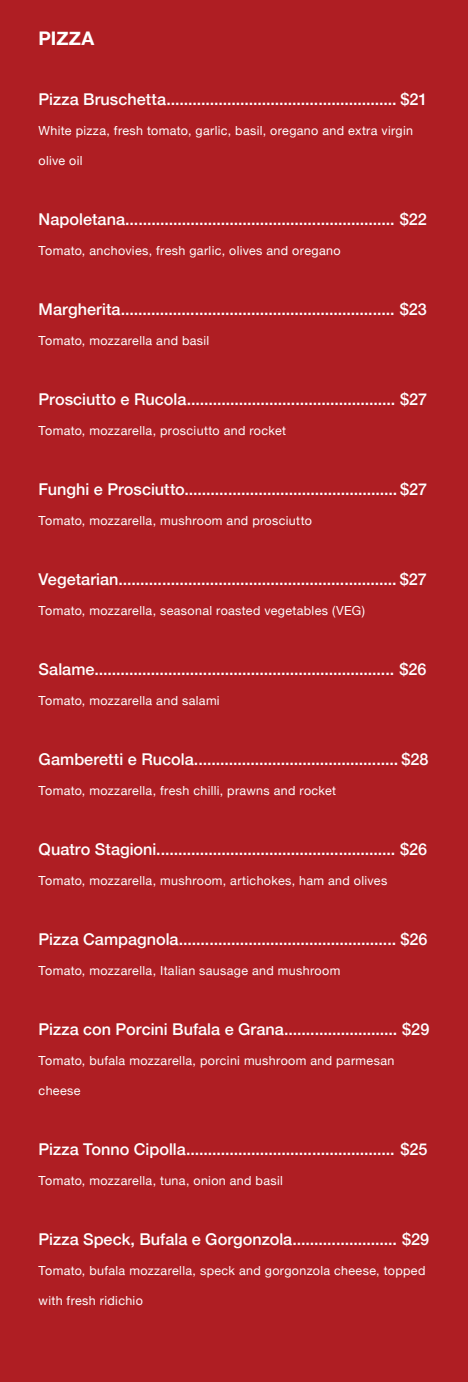
<style>
.page{position:relative;width:468px;height:1382px;background:#af1e23}
.page>*{position:absolute;margin:0;border:0;box-sizing:border-box;transform-origin:0 0}
.t1{font:700 18.75px "Helvetica Neue";letter-spacing:.005em;color:#fff}
.t2{font:500 16.25px "Helvetica Neue";color:#fff}
.t3{font:12.5px "Helvetica Neue";letter-spacing:.025em;color:#fff}
</style>
<div class="page">
<p class="t1" style="left:39px;top:24px;width:57px">PIZZA</p>
<p class="t2" style="left:39px;top:86px;width:390px">Pizza Bruschetta..................................................... $21</p>
<p class="t3" style="left:39px;top:122px;width:376px">White pizza, fresh tomato, garlic, basil, oregano and extra virgin</p>
<p class="t3" style="left:39px;top:152px;width:45px">olive oil</p>
<p class="t2" style="left:39px;top:206px;width:390px">Napoletana.............................................................. $22</p>
<p class="t3" style="left:39px;top:242px;width:303px">Tomato, anchovies, fresh garlic, olives and oregano</p>
<p class="t2" style="left:39px;top:296px;width:389px">Margherita............................................................... $23</p>
<p class="t3" style="left:39px;top:332px;width:172px">Tomato, mozzarella and basil</p>
<p class="t2" style="left:39px;top:386px;width:390px">Prosciutto e Rucola................................................ $27</p>
<p class="t3" style="left:39px;top:422px;width:249px">Tomato, mozzarella, prosciutto and rocket</p>
<p class="t2" style="left:39px;top:476px;width:390px">Funghi e Prosciutto................................................. $27</p>
<p class="t3" style="left:39px;top:512px;width:275px">Tomato, mozzarella, mushroom and prosciutto</p>
<p class="t2" style="left:39px;top:566px;width:389px">Vegetarian................................................................ $27</p>
<p class="t3" style="left:39px;top:602px;width:328px">Tomato, mozzarella, seasonal roasted vegetables (VEG)</p>
<p class="t2" style="left:39px;top:656px;width:389px">Salame..................................................................... $26</p>
<p class="t3" style="left:39px;top:692px;width:182px">Tomato, mozzarella and salami</p>
<p class="t2" style="left:39px;top:746px;width:391px">Gamberetti e Rucola............................................... $28</p>
<p class="t3" style="left:39px;top:782px;width:299px">Tomato, mozzarella, fresh chilli, prawns and rocket</p>
<p class="t2" style="left:39px;top:836px;width:390px">Quatro Stagioni....................................................... $26</p>
<p class="t3" style="left:39px;top:872px;width:350px">Tomato, mozzarella, mushroom, artichokes, ham and olives</p>
<p class="t2" style="left:39px;top:926px;width:390px">Pizza Campagnola.................................................. $26</p>
<p class="t3" style="left:39px;top:962px;width:303px">Tomato, mozzarella, Italian sausage and mushroom</p>
<p class="t2" style="left:39px;top:1016px;width:392px">Pizza con Porcini Bufala e Grana.......................... $29</p>
<p class="t3" style="left:39px;top:1052px;width:357px">Tomato, bufala mozzarella, porcini mushroom and parmesan</p>
<p class="t3" style="left:39px;top:1082px;width:43px">cheese</p>
<p class="t2" style="left:39px;top:1136px;width:390px">Pizza Tonno Cipolla................................................ $25</p>
<p class="t3" style="left:39px;top:1172px;width:246px">Tomato, mozzarella, tuna, onion and basil</p>
<p class="t2" style="left:39px;top:1226px;width:392px">Pizza Speck, Bufala e Gorgonzola........................ $29</p>
<p class="t3" style="left:39px;top:1262px;width:388px">Tomato, bufala mozzarella, speck and gorgonzola cheese, topped</p>
<p class="t3" style="left:39px;top:1292px;width:106px">with fresh ridichio</p>
</div>
